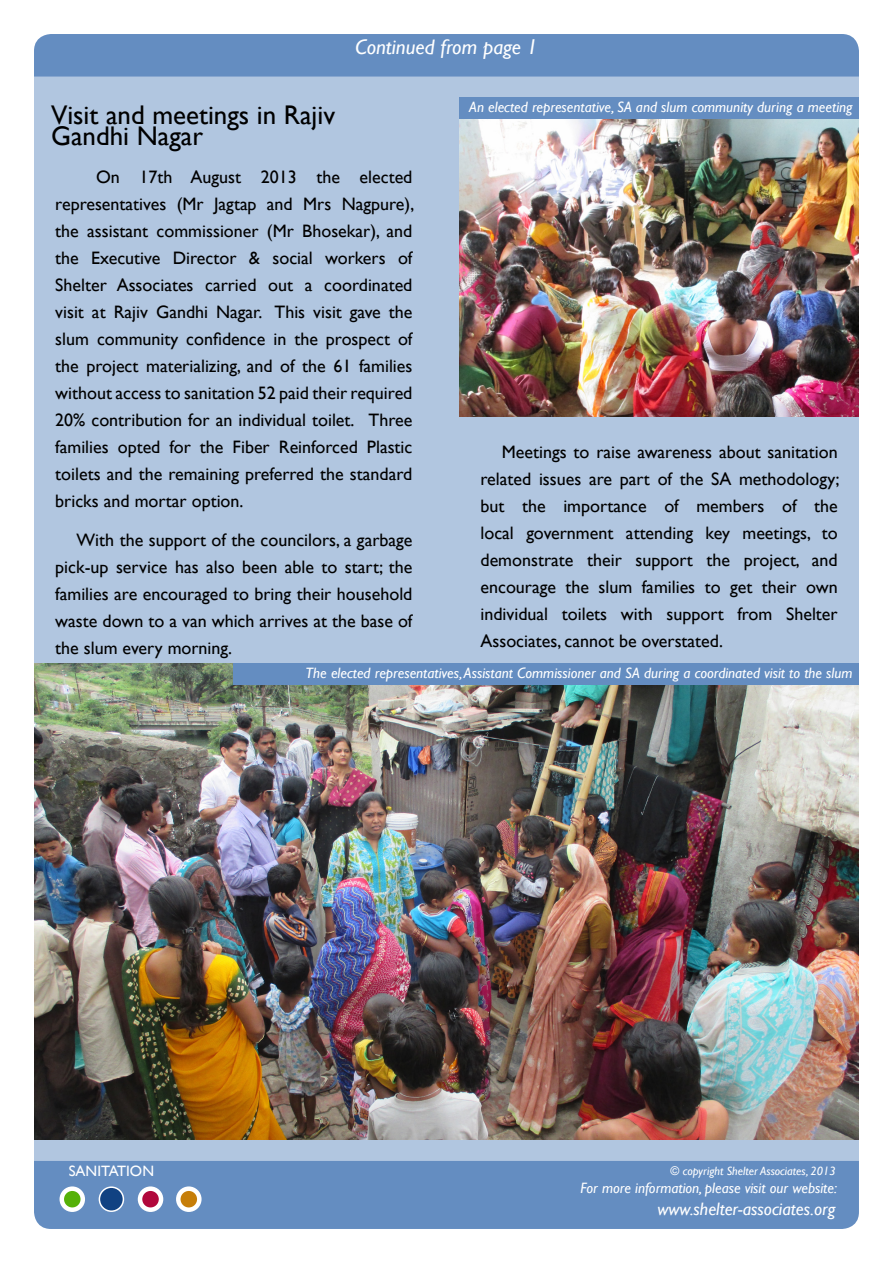
<style>
.page{position:relative;width:893px;height:1263px;background:#fff}
.page>*{position:absolute;margin:0;border:0;box-sizing:border-box;transform-origin:0 0}
.t1{font:27px/21px "Gill Sans";color:#000}
.t2{font:italic 21px "Gill Sans";color:#fff}
.t3{font:18px/27px "Gill Sans";color:#000;text-align:justify}
.t4{font:italic 18px "Gill Sans";color:#fff}
.t5{font:italic 15px "Gill Sans";color:#fff}
.t6{font:15px "Gill Sans";color:#fff}
.t7{font:italic 12px "Gill Sans";color:#fff}
</style>
<div class="page">
<div style="left:34px;top:1161px;width:825px;height:68px;background:#648dc1"></div>
<div style="left:34px;top:77px;width:825px;height:1084px;background:#b1c6e0"></div>
<div style="left:34px;top:34px;width:825px;height:43px;background:#648dc1"></div>
<div style="left:99px;top:1187px;width:24px;height:24px;background:#114282;border-radius:50%"></div>
<div style="left:99px;top:1186px;width:25px;height:26px;border:2px solid #fff;border-radius:50%"></div>
<svg style="left:140px;top:1189px;width:21px;height:21px"></svg>
<div style="left:138px;top:1186px;width:25px;height:26px;border:4px solid #fff;border-radius:50%"></div>
<svg style="left:178px;top:1189px;width:21px;height:21px"></svg>
<div style="left:176px;top:1186px;width:26px;height:26px;border:4px solid #fff;border-radius:50%"></div>
<svg style="left:62px;top:1189px;width:21px;height:21px"></svg>
<div style="left:60px;top:1186px;width:25px;height:26px;border:4px solid #fff;border-radius:50%"></div>
<img style="left:34px;top:663px;width:825px;height:477px">
<div style="left:234px;top:663px;width:625px;height:22px;background:#648dc1"></div>
<img style="left:459px;top:119px;width:400px;height:298px">
<div style="left:459px;top:98px;width:400px;height:21px;background:#648dc1"></div>
<p class="t2" style="left:355px;top:35px;width:184px">Continued from page 1</p>
<h1 class="t1" style="left:51px;top:105px;width:286px">Visit and meetings in Rajiv<br>Gandhi Nagar</h1>
<p class="t3" style="left:55px;top:163px;width:360px;text-indent:41px">On 17th August 2013 the elected representatives (Mr Jagtap and Mrs Nagpure), the assistant commissioner (Mr Bhosekar), and the Executive Director &amp; social workers of Shelter Associates carried out a coordinated visit at Rajiv Gandhi Nagar. This visit gave the slum community confidence in the prospect of the project materializing, and of the 61 families without access to sanitation 52 paid their required 20% contribution for an individual toilet. Three families opted for the Fiber Reinforced Plastic toilets and the remaining preferred the standard bricks and mortar option.</p>
<p class="t3" style="left:55px;top:527px;width:359px;text-indent:21px">With the support of the councilors, a garbage pick-up service has also been able to start; the families are encouraged to bring their household waste down to a van which arrives at the base of the slum every morning.</p>
<p class="t5" style="left:469px;top:98px;width:385px">An elected representative, SA and slum community during a meeting</p>
<p class="t3" style="left:480px;top:439px;width:360px;text-indent:21px">Meetings to raise awareness about sanitation related issues are part of the SA methodology; but the importance of members of the local government attending key meetings, to demonstrate their support the project, and encourage the slum families to get their own individual toilets with support from Shelter Associates, cannot be overstated.</p>
<p class="t5" style="left:306px;top:664px;width:548px">The elected representatives, Assistant Commissioner and SA during a coordinated visit to the slum</p>
<p class="t6" style="left:69px;top:1162px;width:87px">SANITATION</p>
<p class="t7" style="left:671px;top:1164px;width:166px">© copyright Shelter Associates, 2013</p>
<p class="t5" style="left:580px;top:1179px;width:258px">For more information, please visit our website:</p>
<p class="t4" style="left:657px;top:1198px;width:180px">www.shelter-associates.org</p>
</div>
